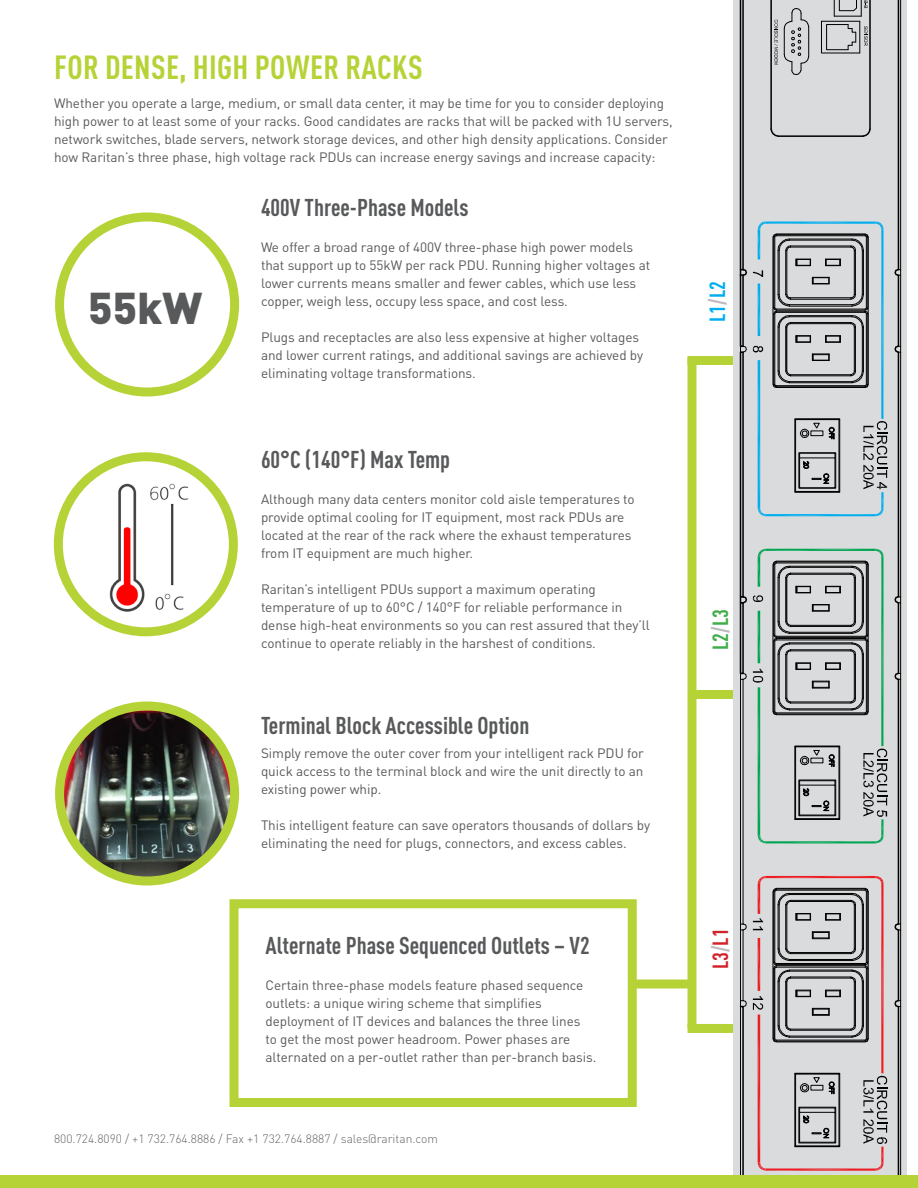
<style>
.page{position:relative;width:918px;height:1188px;background:#fff}
.page>*{position:absolute;margin:0;border:0;box-sizing:border-box;transform-origin:0 0}
.t1{font:900 43.95px "DIN Pro";color:#58595b}
.t2{font:700 condensed 33px "DIN Pro";letter-spacing:.01em;color:#b5d336}
.t3{font:700 condensed 24px "DIN Pro";color:#58595b}
.t4{font:700 condensed 21.6px "DIN Pro";color:#00aeef}
.t5{font:700 condensed 21.6px "DIN Pro";color:#41ad49}
.t6{font:700 condensed 21.6px "DIN Pro";color:#d2232a}
.t7{font:13.5px/18px "DIN Pro";letter-spacing:-.005em;color:#58595b}
.t8{font:300 12px "DIN Pro";color:#636467}
.s1{color:#bdbbbb}
</style>
<div class="page">
<img style="left:55px;top:706px;width:185px;height:208px">
<div style="left:55px;top:701px;width:184px;height:185px;border:9px solid #b5d336;border-radius:50%"></div>
<div style="left:55px;top:212px;width:184px;height:185px;border:9px solid #b5d336;border-radius:50%"></div>
<div style="left:54px;top:452px;width:184px;height:184px;border:9px solid #b5d336;border-radius:50%"></div>
<img style="left:100px;top:477px;width:100px;height:145px">
<div style="left:688px;top:356px;width:55px;height:9px;background:#b5d336"></div>
<div style="left:689px;top:690px;width:55px;height:9px;background:#b5d336"></div>
<div style="left:688px;top:1024px;width:55px;height:9px;background:#b5d336"></div>
<div style="left:688px;top:358px;width:9px;height:670px;background:#b5d336"></div>
<div style="left:734px;top:0;width:173px;height:1188px;background:#dadbdc"></div>
<div style="left:740px;top:351px;width:4px;height:247px;border:2px solid #010101"></div>
<svg style="left:894px;top:0;width:7px;height:1175px"></svg>
<svg style="left:739px;top:549px;width:148px;height:626px"></svg>
<svg style="left:739px;top:0;width:148px;height:516px"></svg>
<div style="left:588px;top:980px;width:105px;height:8px;background:#b5d336"></div>
<div style="left:234px;top:904px;width:398px;height:198px;background:#fff"></div>
<div style="left:230px;top:899px;width:407px;height:208px;border:9px solid #b5d336"></div>
<div style="left:0;top:1175px;width:918px;height:13px;background:#b5d336"></div>
<h2 class="t2" style="left:54px;top:47px;width:370px">FOR DENSE, HIGH POWER RACKS</h2>
<p class="t7" style="left:54px;top:94px;width:620px">Whether you operate a large, medium, or small data center, it may be time for you to consider deploying high power to at least some of your racks. Good candidates are racks that will be packed with 1U servers, network switches, blade servers, network storage devices, and other high density applications. Consider how Raritan’s three phase, high voltage rack PDUs can increase energy savings and increase capacity:</p>
<h1 class="t1" style="left:88px;top:279px;width:116px">55kW</h1>
<h3 class="t3" style="left:261px;top:193px;width:209px">400V Three-Phase Models</h3>
<p class="t7" style="left:261px;top:238px;width:391px">We offer a broad range of 400V three-phase high power models that support up to 55kW per rack PDU. Running higher voltages at lower currents means smaller and fewer cables, which use less copper, weigh less, occupy less space, and cost less.</p>
<p class="t7" style="left:261px;top:328px;width:384px">Plugs and receptacles are also less expensive at higher voltages and lower current ratings, and additional savings are achieved by eliminating voltage transformations.</p>
<h3 class="t3" style="left:261px;top:445px;width:191px">60°C (140°F) Max Temp</h3>
<p class="t7" style="left:261px;top:490px;width:375px">Although many data centers monitor cold aisle temperatures to provide optimal cooling for IT equipment, most rack PDUs are located at the rear of the rack where the exhaust temperatures from IT equipment are much higher.</p>
<p class="t7" style="left:261px;top:580px;width:390px">Raritan’s intelligent PDUs support a maximum operating temperature of up to 60°C / 140°F for reliable performance in dense high-heat environments so you can rest assured that they’ll continue to operate reliably in the harshest of conditions.</p>
<h3 class="t3" style="left:261px;top:711px;width:270px">Terminal Block Accessible Option</h3>
<p class="t7" style="left:261px;top:744px;width:384px;text-align:justify">Simply remove the outer cover from your intelligent rack PDU for quick access to the terminal block and wire the unit directly to an existing power whip.</p>
<p class="t7" style="left:261px;top:816px;width:391px">This intelligent feature can save operators thousands of dollars by eliminating the need for plugs, connectors, and excess cables.</p>
<h3 class="t3" style="left:266px;top:931px;width:326px">Alternate Phase Sequenced Outlets – V2</h3>
<p class="t7" style="left:266px;top:976px;width:333px">Certain three-phase models feature phased sequence outlets: a unique wiring scheme that simplifies deployment of IT devices and balances the three lines<br>to get the most power headroom. Power phases are alternated on a per-outlet rather than per-branch basis.</p>
<p class="t8" style="left:54px;top:1131px;width:386px">800.724.8090 / +1 732.764.8886 / Fax +1 732.764.8887 / sales@raritan.com</p>
<h3 class="t4" style="left:704px;top:322px;width:42px;rotate:-90deg">L1<span class="s1">/</span>L2</h3>
<h3 class="t5" style="left:707px;top:650px;width:42px;rotate:-90deg">L2<span class="s1">/</span>L3</h3>
<h3 class="t6" style="left:707px;top:969px;width:42px;rotate:-90deg">L3<span class="s1">/</span>L1</h3>
</div>
